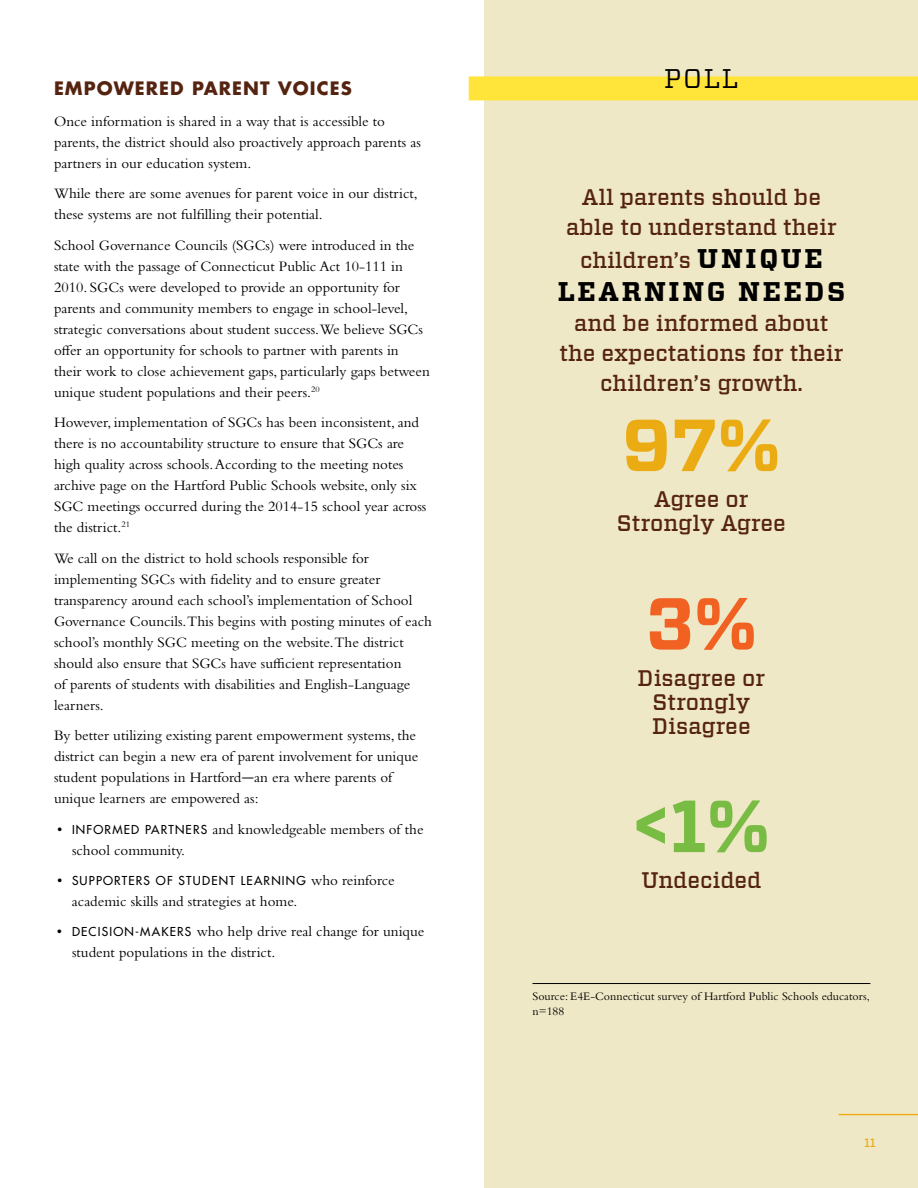
<style>
.page{position:relative;width:918px;height:1188px;background:#fff}
.page>*{position:absolute;margin:0;border:0;box-sizing:border-box;transform-origin:0 0}
.t1{font:700 73.5px "Vitesse";color:#ebac13}
.t2{font:700 73.5px "Vitesse";color:#79bc43}
.t3{font:700 73.5px "Vitesse";color:#f16122}
.t4{font:700 27px "Vitesse";letter-spacing:.1em;color:#000}
.t5{font:27px "Vitesse";color:#000}
.t6{font:500 22.5px/24px "Vitesse";color:#552411;text-align:center}
.t7{font:700 18px "Futura";letter-spacing:.06em;color:#552411}
.t8{font:15px/21px "Bembo Std";color:#000}
.t9{font:12px/15px "Bembo Std";color:#000}
.t10{font:12px "Futura";letter-spacing:.1em;color:#000}
.t11{font:500 12px "Vitesse";color:#ebac13}
.s1{font-family:"Georgia"}
.s2{font-family:"Futura";font-size:12px}
.s3{font-family:"Bembo Std";font-size:15px}
.s4{font-weight:700;font-size:27px;color:#000}
</style>
<div class="page">
<div style="left:485px;top:0;width:433px;height:1188px;background:#efe8c6"></div>
<hr style="left:533px;top:983px;width:337px;height:1px;background:#000">
<div style="left:469px;top:76px;width:449px;height:24px;background:#ffe43a"></div>
<hr style="left:838px;top:1114px;width:80px;height:1px;background:#ebac13">
<p class="t7" style="left:54px;top:76px;width:299px">EMPOWERED PARENT VOICES</p>
<p class="t8" style="left:54px;top:110px;width:368px">Once information is shared in a way that is accessible to parents, the district should also proactively approach parents as partners in our education system.</p>
<p class="t8" style="left:54px;top:183px;width:365px">While there are some avenues for parent voice in our district, these systems are not fulfilling their potential.</p>
<p class="t8" style="left:54px;top:234px;width:377px">School Governance Councils (SGCs) were introduced in the state with the passage of Connecticut Public Act 10-111 in 2010. SGCs were developed to provide an opportunity for parents and community members to engage in school-level, strategic conversations about student success.We believe SGCs offer an opportunity for schools to partner with parents in their work to close achievement gaps, particularly gaps between unique student populations and their peers.<sup>20</sup></p>
<p class="t8" style="left:54px;top:412px;width:374px">However, implementation of SGCs has been inconsistent, and there is no accountability structure to ensure that SGCs are high quality across schools. According to the meeting notes archive page on the Hartford Public Schools website, only six SGC meetings occurred during the 2014-15 school year across the district.<sup>21</sup></p>
<p class="t8" style="left:54px;top:547px;width:379px">We call on the district to hold schools responsible for implementing SGCs with fidelity and to ensure greater transparency around each school’s implementation of School Governance Councils.This begins with posting minutes of each school’s monthly SGC meeting on the website.The district should also ensure that SGCs have sufficient representation<br>of parents of students with disabilities and English-Language learners.</p>
<p class="t8" style="left:54px;top:725px;width:366px">By better utilizing existing parent empowerment systems, the district can begin a new era of parent involvement for unique student populations in Hartford<span class="s1">—</span>an era where parents of unique learners are empowered as:</p>
<p class="t8" style="left:72px;top:818px;width:353px;text-indent:-15px">• <span class="s2">INFORMED PARTNERS</span> and knowledgeable members of the school community.</p>
<p class="t10" style="left:57px;top:873px;width:339px"><span class="s3">•</span> SUPPORTERS OF STUDENT LEARNING <span class="s3">who reinforce</span></p>
<p class="t8" style="left:72px;top:891px;width:227px">academic skills and strategies at home.</p>
<p class="t8" style="left:72px;top:921px;width:354px;text-indent:-15px">• <span class="s2">DECISION-MAKERS</span> who help drive real change for unique student populations in the district.</p>
<h2 class="t5" style="left:664px;top:60px;width:76px">POLL</h2>
<h3 class="t6" style="left:566px;top:183px;width:272px;line-height:30px">All parents should be able to understand their</h3>
<h3 class="t6" style="left:580px;top:249px;width:244px">children’s <span class="s4">UNIQUE</span></h3>
<h2 class="t4" style="left:558px;top:274px;width:289px">LEARNING NEEDS</h2>
<h3 class="t6" style="left:559px;top:309px;width:285px;line-height:30px">and be informed about the expectations for their children’s growth.</h3>
<h1 class="t1" style="left:622px;top:396px;width:160px">97%</h1>
<h3 class="t6" style="left:617px;top:487px;width:170px">Agree or<br>Strongly Agree</h3>
<h1 class="t3" style="left:646px;top:575px;width:113px">3%</h1>
<h3 class="t6" style="left:638px;top:666px;width:129px">Disagree or<br>Strongly<br>Disagree</h3>
<h1 class="t2" style="left:633px;top:777px;width:139px">&lt;1%</h1>
<h3 class="t6" style="left:641px;top:868px;width:121px">Undecided</h3>
<p class="t9" style="left:533px;top:989px;width:339px">Source: E4E-Connecticut survey of Hartford Public Schools educators, n=188</p>
<p class="t11" style="left:864px;top:1134px;width:13px">11</p>
</div>
